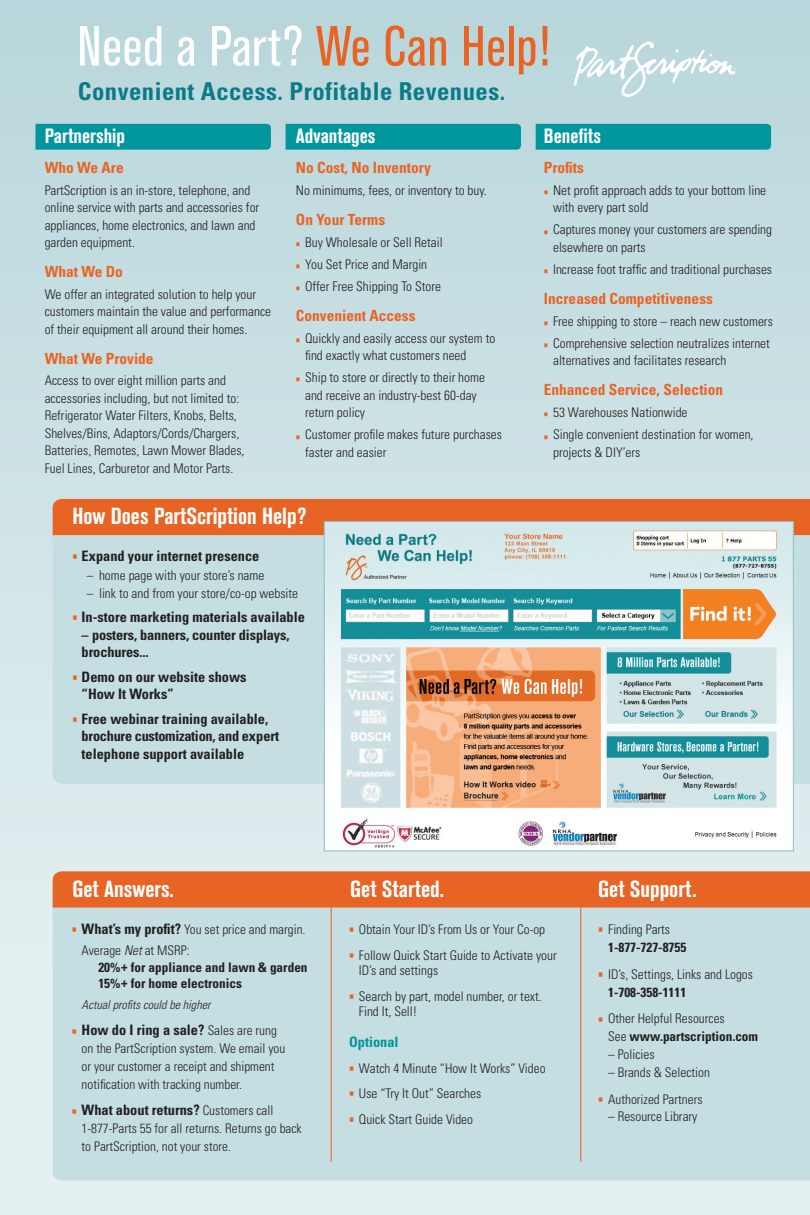
<style>
.page{position:relative;width:810px;height:1215px;background:#fff}
.page>*{position:absolute;margin:0;border:0;box-sizing:border-box;transform-origin:0 0}
.t1{font:condensed 55.88px "Akzidenz Grotesk BE";letter-spacing:.01em;color:#fff}
.t2{font:700 condensed 24.62px "Univers";letter-spacing:.02em;color:#0a7b87}
.t3{font:700 condensed 23px "Akzidenz Grotesk BE";color:#fff}
.t4{font:700 condensed 20.5px "Akzidenz Grotesk BE";color:#fff}
.B_head_orange{font:700 condensed 15.38px "Univers";color:#e86424}
.t5{font:700 condensed 14.38px/17.4px "Univers";color:#231f20}
.t6{font:700 condensed 14.38px "Univers";color:#00969e}
.small_bullet_list{font:300 condensed 13.38px/17.4px "Univers";color:#231f20}
.bullet_text{font:300 condensed 13.38px "Univers";color:#231f20}
.small_bullet_list-2{font:300 condensed 13.25px/17.6px "Univers";color:#231f20}
.small_bullet_list-3{font:700 condensed 13.25px/16.6px "Univers";color:#231f20}
.t7{font:italic 300 condensed 12.12px "Univers";color:#231f20}
.s1{color:#e86424}
.s2{font-family:"Akzidenz Grotesk BE";font-weight:700;color:#e86424}
.s3{font-family:"Akzidenz Grotesk BE";font-size:15.38px;color:#e86424}
.s4{font-family:"Akzidenz Grotesk BE";font-weight:700;font-size:15.5px;color:#e86424}
.s5{font-weight:700;font-size:14.38px}
.s6{font-weight:300}
.s7{font-weight:300;font-style:italic}
.s8{font-family:"Akzidenz Grotesk BE";font-size:15.5px;color:#e86424}
.s9{font-weight:300;font-size:13.25px}
.s10{font-family:"Akzidenz Grotesk BE";font-weight:700;font-size:15.25px;color:#e86424}
.s11{font-weight:700}
</style>
<div class="page">
<div style="left:0;top:0;width:810px;height:1215px;background:linear-gradient(to bottom,#bad7dc,#ecf3f5)"></div>
<div style="left:53px;top:535px;width:757px;height:249px;background:#c5dee2"></div>
<div style="left:53px;top:499px;width:757px;height:36px;background:#e86424"></div>
<img style="left:326px;top:523px;width:466px;height:326px">
<div style="left:324px;top:521px;width:470px;height:330px;border:1px solid #8abfc6"></div>
<div style="left:53px;top:908px;width:757px;height:272px;background:#c5dee2"></div>
<div style="left:53px;top:871px;width:757px;height:37px;background:#e86424"></div>
<hr style="left:331px;top:904px;width:1px;height:258px;background:#e86424">
<hr style="left:580px;top:904px;width:1px;height:258px;background:#e86424">
<svg style="left:574px;top:42px;width:163px;height:55px"></svg>
<div style="left:35px;top:124px;width:236px;height:26px;background:#00969e"></div>
<div style="left:286px;top:124px;width:235px;height:26px;background:#00969e"></div>
<div style="left:536px;top:124px;width:235px;height:26px;background:#00969e"></div>
<p class="t1" style="left:77px;top:15px;width:474px">Need a Part? <span class="s1">We Can Help!</span></p>
<p class="t2" style="left:78px;top:76px;width:429px">Convenient Access. Profitable Revenues.</p>
<p class="t4" style="left:296px;top:124px;width:81px">Advantages</p>
<p class="B_head_orange" style="left:296px;top:158px;width:136px">No Cost, No Inventory</p>
<p class="small_bullet_list" style="left:296px;top:181px;width:192px">No minimums, fees, or inventory to buy.</p>
<p class="B_head_orange" style="left:296px;top:210px;width:91px">On Your Terms</p>
<p class="small_bullet_list" style="left:296px;top:233px;width:148px"><span class="s2">•</span> Buy Wholesale or Sell Retail</p>
<p class="small_bullet_list" style="left:296px;top:255px;width:133px"><span class="s2">•</span> You Set Price and Margin</p>
<p class="small_bullet_list" style="left:296px;top:278px;width:147px"><span class="s2">•</span> Offer Free Shipping To Store</p>
<p class="B_head_orange" style="left:296px;top:306px;width:121px">Convenient Access</p>
<p class="small_bullet_list" style="left:305px;top:329px;width:192px;text-indent:-9px"><span class="s2">•</span> Quickly and easily access our system to find exactly what customers need</p>
<p class="small_bullet_list" style="left:305px;top:369px;width:181px;text-indent:-9px"><span class="s2">•</span> Ship to store or directly to their home and receive an industry-best 60-day return policy</p>
<p class="small_bullet_list" style="left:305px;top:426px;width:198px;text-indent:-9px"><span class="s2">•</span> Customer profile makes future purchases faster and easier</p>
<p class="t4" style="left:544px;top:124px;width:59px">Benefits</p>
<p class="B_head_orange" style="left:544px;top:158px;width:42px">Profits</p>
<p class="small_bullet_list" style="left:553px;top:181px;width:215px;text-indent:-9px"><span class="s2">•</span> Net profit approach adds to your bottom line with every part sold</p>
<p class="small_bullet_list" style="left:553px;top:221px;width:221px;text-indent:-9px"><span class="s2">•</span> Captures money your customers are spending elsewhere on parts</p>
<p class="small_bullet_list" style="left:544px;top:261px;width:230px"><span class="s2">•</span> Increase foot traffic and traditional purchases</p>
<p class="B_head_orange" style="left:544px;top:289px;width:171px">Increased Competitiveness</p>
<p class="small_bullet_list" style="left:544px;top:312px;width:230px"><span class="s2">•</span> Free shipping to store – reach new customers</p>
<p class="small_bullet_list" style="left:553px;top:335px;width:218px;text-indent:-9px"><span class="s2">•</span> Comprehensive selection neutralizes internet alternatives and facilitates research</p>
<p class="B_head_orange" style="left:544px;top:380px;width:181px">Enhanced Service, Selection</p>
<p class="small_bullet_list" style="left:544px;top:404px;width:145px"><span class="s2">•</span> 53 Warehouses Nationwide</p>
<p class="small_bullet_list" style="left:553px;top:426px;width:202px;text-indent:-9px"><span class="s2">•</span> Single convenient destination for women, projects &amp; DIY’ers</p>
<p class="t4" style="left:45px;top:124px;width:82px">Partnership</p>
<p class="B_head_orange" style="left:45px;top:158px;width:81px">Who We Are</p>
<p class="small_bullet_list" style="left:45px;top:181px;width:216px">PartScription is an in-store, telephone, and online service with parts and accessories for appliances, home electronics, and lawn and garden equipment.</p>
<p class="B_head_orange" style="left:45px;top:262px;width:80px">What We Do</p>
<p class="small_bullet_list" style="left:45px;top:285px;width:228px">We offer an integrated solution to help your customers maintain the value and performance of their equipment all around their homes.</p>
<p class="B_head_orange" style="left:45px;top:349px;width:110px">What We Provide</p>
<p class="small_bullet_list" style="left:45px;top:372px;width:201px">Access to over eight million parts and accessories including, but not limited to:<br>Refrigerator Water Filters, Knobs, Belts, Shelves/Bins, Adaptors/Cords/Chargers, Batteries, Remotes, Lawn Mower Blades, Fuel Lines, Carburetor and Motor Parts.</p>
<p class="t3" style="left:72px;top:503px;width:235px">How Does PartScription Help?</p>
<p class="t5" style="left:72px;top:548px;width:188px"><span class="s3">•</span> Expand your internet presence</p>
<p class="bullet_text" style="left:87px;top:567px;width:179px">– home page with your store’s name</p>
<p class="bullet_text" style="left:87px;top:585px;width:213px">– link to and from your store/co-op website</p>
<p class="t5" style="left:72px;top:609px;width:234px"><span class="s3">•</span> In-store marketing materials available</p>
<p class="t5" style="left:82px;top:626px;width:209px">– posters, banners, counter displays, brochures...</p>
<p class="t5" style="left:82px;top:668px;width:166px;text-indent:-9px"><span class="s3">•</span> Demo on our website shows “How It Works”</p>
<p class="t5" style="left:82px;top:710px;width:199px;text-indent:-9px"><span class="s3">•</span> Free webinar training available, brochure customization, and expert telephone support available</p>
<p class="t3" style="left:72px;top:876px;width:103px">Get Answers.</p>
<p class="t3" style="left:350px;top:876px;width:95px">Get Started.</p>
<p class="t3" style="left:598px;top:876px;width:100px">Get Support.</p>
<p class="small_bullet_list-2" style="left:72px;top:921px;width:235px"><span class="s4">•</span> <span class="s5">What’s my profit?</span> You set price and margin.</p>
<p class="small_bullet_list-3" style="left:98px;top:942px;width:211px;text-indent:-17px"><span class="s6">Average</span> <span class="s7">Net</span> <span class="s6">at MSRP:<br></span>20%+ for appliance and lawn &amp; garden<br>15%+ for home electronics</p>
<p class="t7" style="left:82px;top:997px;width:130px">Actual profits could be higher</p>
<p class="t5" style="left:72px;top:1022px;width:207px"><span class="s8">•</span> How do I ring a sale? <span class="s9">Sales are rung</span></p>
<p class="small_bullet_list-2" style="left:82px;top:1040px;width:205px">on the PartScription system. We email you or your customer a receipt and shipment notification with tracking number.</p>
<p class="t5" style="left:72px;top:1102px;width:203px"><span class="s8">•</span> What about returns? <span class="s9">Customers call</span></p>
<p class="small_bullet_list-2" style="left:82px;top:1120px;width:222px">1-877-Parts 55 for all returns. Returns go back to PartScription, not your store.</p>
<p class="small_bullet_list-2" style="left:349px;top:921px;width:198px"><span class="s10">•</span> Obtain Your ID’s From Us or Your Co-op</p>
<p class="small_bullet_list-2" style="left:359px;top:948px;width:199px;line-height:15.2px;text-indent:-10px"><span class="s4">•</span> Follow Quick Start Guide to Activate your<br>ID’s and settings</p>
<p class="small_bullet_list-2" style="left:359px;top:989px;width:184px;line-height:15.2px;text-indent:-10px"><span class="s4">•</span> Search by part, model number, or text.<br>Find It, Sell!</p>
<p class="t6" style="left:349px;top:1033px;width:51px">Optional</p>
<p class="small_bullet_list-2" style="left:349px;top:1059px;width:198px"><span class="s4">•</span> Watch 4 Minute “How It Works” Video</p>
<p class="small_bullet_list-2" style="left:349px;top:1085px;width:134px"><span class="s4">•</span> Use “Try It Out” Searches</p>
<p class="small_bullet_list-2" style="left:349px;top:1111px;width:125px"><span class="s4">•</span> Quick Start Guide Video</p>
<p class="small_bullet_list-3" style="left:608px;top:921px;width:80px;line-height:17.8px;text-indent:-10px"><span class="s8">•</span> <span class="s6">Finding Parts<br></span>1-877-727-8755</p>
<p class="small_bullet_list-2" style="left:608px;top:965px;width:146px;text-indent:-10px"><span class="s4">•</span> ID’s, Settings, Links and Logos<br><span class="s11">1-708-358-1111</span></p>
<p class="small_bullet_list-2" style="left:608px;top:1010px;width:152px;text-indent:-10px"><span class="s4">•</span> Other Helpful Resources<br>See <span class="s11">www.partscription.com</span></p>
<p class="small_bullet_list-2" style="left:608px;top:1045px;width:48px">– Policies</p>
<p class="small_bullet_list-2" style="left:608px;top:1063px;width:103px">– Brands &amp; Selection</p>
<p class="small_bullet_list-2" style="left:598px;top:1090px;width:106px"><span class="s4">•</span> Authorized Partners</p>
<p class="small_bullet_list-2" style="left:608px;top:1108px;width:91px">– Resource Library</p>
</div>
